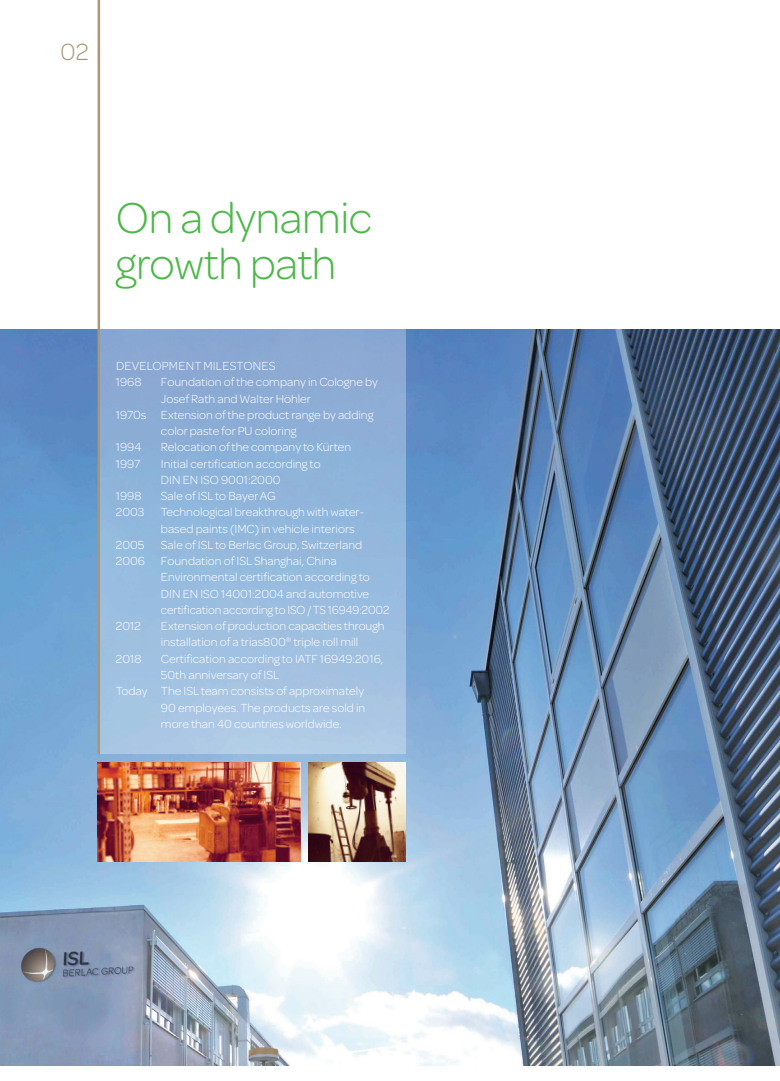
<style>
.page{position:relative;width:780px;height:1081px;background:#fff}
.page>*{position:absolute;margin:0;border:0;box-sizing:border-box;transform-origin:0 0}
.t1{font:300 46.25px "Omnes";letter-spacing:-.01em;color:#4cb848}
.t2{font:300 25px "Omnes";color:#a99677}
.t3{font:300 12.5px/16.2px "Omnes";color:#fff}
.t4{font:300 12.5px "Omnes";letter-spacing:.02em;color:#fff}
</style>
<div class="page">
<img style="left:0;top:330px;width:780px;height:736px">
<hr style="left:98px;top:0;width:2px;height:754px;background:#a99677">
<div style="left:100px;top:321px;width:306px;height:433px;background:linear-gradient(to bottom,#89aad4,#a6c7e5)"></div>
<img style="left:309px;top:763px;width:97px;height:98px">
<img style="left:98px;top:763px;width:202px;height:98px">
<p class="t2" style="left:60px;top:35px;width:30px">02</p>
<p class="t1" style="left:116px;top:187px;width:257px">On a dynamic</p>
<p class="t1" style="left:116px;top:233px;width:222px">growth path</p>
<p class="t4" style="left:116px;top:358px;width:161px">DEVELOPMENT MILESTONES</p>
<p class="t3" style="left:116px;top:373px;width:27px">1968</p>
<p class="t3" style="left:161px;top:373px;width:218px">Foundation of the company in Cologne by<br>Josef Rath and Walter Höhler</p>
<p class="t3" style="left:161px;top:406px;width:214px;text-indent:-45px">1970s Extension of the product range by adding color paste for PU coloring</p>
<p class="t3" style="left:116px;top:438px;width:27px">1994</p>
<p class="t3" style="left:161px;top:438px;width:192px">Relocation of the company to Kürten</p>
<p class="t3" style="left:116px;top:455px;width:26px">1997</p>
<p class="t3" style="left:161px;top:455px;width:161px">Initial certification according to<br>DIN EN ISO 9001:2000</p>
<p class="t3" style="left:116px;top:487px;width:27px">1998</p>
<p class="t3" style="left:161px;top:487px;width:116px">Sale of ISL to Bayer AG</p>
<p class="t3" style="left:116px;top:503px;width:30px">2003</p>
<p class="t3" style="left:161px;top:503px;width:205px">Technological breakthrough with water&shy;based paints (IMC) in vehicle interiors</p>
<p class="t3" style="left:116px;top:536px;width:30px">2005</p>
<p class="t3" style="left:161px;top:536px;width:203px">Sale of ISL to Berlac Group, Switzerland</p>
<p class="t3" style="left:116px;top:552px;width:31px">2006</p>
<p class="t3" style="left:161px;top:552px;width:177px">Foundation of ISL Shanghai, China</p>
<p class="t3" style="left:161px;top:568px;width:230px">Environmental certification according to<br>DIN EN ISO 14001:2004 and automotive certification according to ISO / TS 16949:2002</p>
<p class="t3" style="left:116px;top:617px;width:26px">2012</p>
<p class="t3" style="left:161px;top:617px;width:225px">Extension of production capacities through installation of a trias800<sup>®</sup> triple roll mill</p>
<p class="t3" style="left:116px;top:650px;width:27px">2018</p>
<p class="t3" style="left:161px;top:650px;width:224px">Certification according to IATF 16949:2016,</p>
<p class="t3" style="left:161px;top:666px;width:120px">50th anniversary of ISL</p>
<p class="t3" style="left:161px;top:682px;width:206px;text-align:justify;text-indent:-45px">Today The ISL team consists of approximately 90 employees. The products are sold in more than 40 countries worldwide.</p>
</div>
